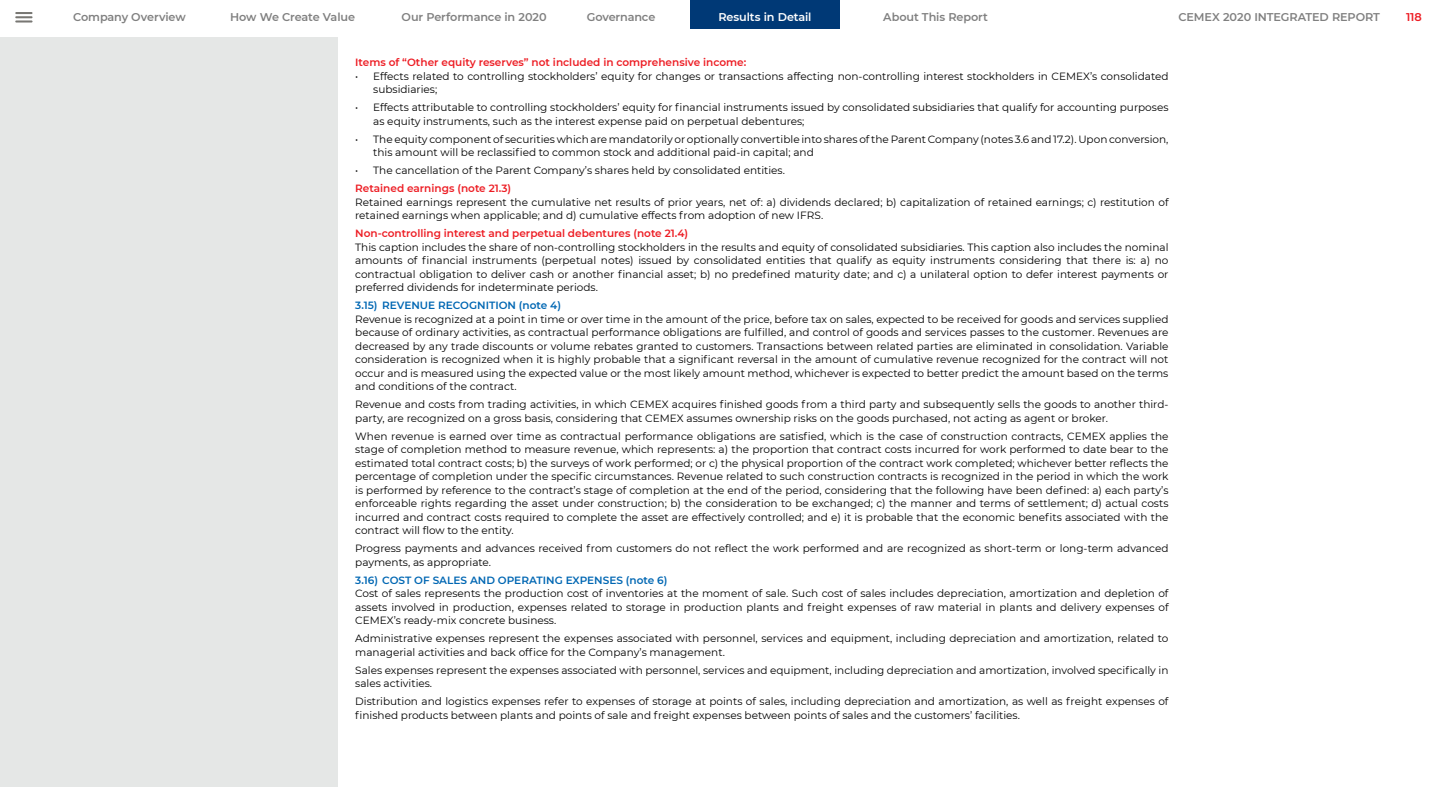
<style>
.page{position:relative;width:1440px;height:810px;background:#fff}
.page>*{position:absolute;margin:0;border:0;box-sizing:border-box;transform-origin:0 0}
.t1{font:600 11.25px "Montserrat";letter-spacing:-.01em;color:#808080}
.t2{font:600 11.25px "Montserrat";letter-spacing:-.01em;color:#fff}
.t3{font:600 11.25px "Montserrat";color:#ed1d24}
.t4{font:10.5px/13.5px "Montserrat";color:#000}
.t5{font:600 10.5px "Montserrat";color:#ed1d24}
.t6{font:600 10.5px "Montserrat";color:#0067b3}
</style>
<div class="page">
<svg style="left:15px;top:12px;width:18px;height:6px"></svg>
<hr style="left:15px;top:20px;width:18px;height:3px;background:#787773">
<div style="left:690px;top:0;width:150px;height:28px;background:#003976"></div>
<div style="left:0;top:38px;width:337px;height:750px;background:#e5e7e6"></div>
<p class="t1" style="left:73px;top:9px;width:114px">Company Overview</p>
<p class="t1" style="left:230px;top:9px;width:126px">How We Create Value</p>
<p class="t1" style="left:402px;top:9px;width:147px">Our Performance in 2020</p>
<p class="t1" style="left:587px;top:9px;width:70px">Governance</p>
<p class="t2" style="left:718px;top:9px;width:95px">Results in Detail</p>
<p class="t1" style="left:883px;top:9px;width:106px">About This Report</p>
<p class="t1" style="left:1178px;top:9px;width:203px">CEMEX 2020 INTEGRATED REPORT</p>
<p class="t3" style="left:1406px;top:9px;width:17px">118</p>
<p class="t5" style="left:355px;top:55px;width:393px">Items of “Other equity reserves” not included in comprehensive income:</p>
<p class="t4" style="left:373px;top:69px;width:797px;text-indent:-18px">• Effects related to controlling stockholders’ equity for changes or transactions affecting non-controlling interest stockholders in CEMEX’s consolidated subsidiaries;</p>
<p class="t4" style="left:373px;top:101px;width:797px;text-indent:-18px">• Effects attributable to controlling stockholders’ equity for financial instruments issued by consolidated subsidiaries that qualify for accounting purposes as equity instruments, such as the interest expense paid on perpetual debentures;</p>
<p class="t4" style="left:373px;top:132px;width:797px;text-indent:-18px">• The equity component of securities which are mandatorily or optionally convertible into shares of the Parent Company (notes 3.6 and 17.2). Upon conversion, this amount will be reclassified to common stock and additional paid-in capital; and</p>
<p class="t4" style="left:355px;top:164px;width:431px">• The cancellation of the Parent Company’s shares held by consolidated entities.</p>
<p class="t5" style="left:355px;top:181px;width:158px">Retained earnings (note 21.3)</p>
<p class="t4" style="left:355px;top:195px;width:815px">Retained earnings represent the cumulative net results of prior years, net of: a) dividends declared; b) capitalization of retained earnings; c) restitution of retained earnings when applicable; and d) cumulative effects from adoption of new IFRS.</p>
<p class="t5" style="left:355px;top:226px;width:334px">Non-controlling interest and perpetual debentures (note 21.4)</p>
<p class="t4" style="left:355px;top:240px;width:815px;text-align:justify">This caption includes the share of non-controlling stockholders in the results and equity of consolidated subsidiaries. This caption also includes the nominal amounts of financial instruments (perpetual notes) issued by consolidated entities that qualify as equity instruments considering that there is: a) no contractual obligation to deliver cash or another financial asset; b) no predefined maturity date; and c) a unilateral option to defer interest payments or preferred dividends for indeterminate periods.</p>
<p class="t6" style="left:355px;top:298px;width:207px">3.15) REVENUE RECOGNITION (note 4)</p>
<p class="t4" style="left:355px;top:312px;width:815px;text-align:justify">Revenue is recognized at a point in time or over time in the amount of the price, before tax on sales, expected to be received for goods and services supplied because of ordinary activities, as contractual performance obligations are fulfilled, and control of goods and services passes to the customer. Revenues are decreased by any trade discounts or volume rebates granted to customers. Transactions between related parties are eliminated in consolidation. Variable consideration is recognized when it is highly probable that a significant reversal in the amount of cumulative revenue recognized for the contract will not occur and is measured using the expected value or the most likely amount method, whichever is expected to better predict the amount based on the terms and conditions of the contract.</p>
<p class="t4" style="left:355px;top:398px;width:815px">Revenue and costs from trading activities, in which CEMEX acquires finished goods from a third party and subsequently sells the goods to another third&shy;party, are recognized on a gross basis, considering that CEMEX assumes ownership risks on the goods purchased, not acting as agent or broker.</p>
<p class="t4" style="left:355px;top:429px;width:815px;text-align:justify">When revenue is earned over time as contractual performance obligations are satisfied, which is the case of construction contracts, CEMEX applies the stage of completion method to measure revenue, which represents: a) the proportion that contract costs incurred for work performed to date bear to the estimated total contract costs; b) the surveys of work performed; or c) the physical proportion of the contract work completed; whichever better reflects the percentage of completion under the specific circumstances. Revenue related to such construction contracts is recognized in the period in which the work is performed by reference to the contract’s stage of completion at the end of the period, considering that the following have been defined: a) each party’s enforceable rights regarding the asset under construction; b) the consideration to be exchanged; c) the manner and terms of settlement; d) actual costs incurred and contract costs required to complete the asset are effectively controlled; and e) it is probable that the economic benefits associated with the contract will flow to the entity.</p>
<p class="t4" style="left:355px;top:542px;width:815px">Progress payments and advances received from customers do not reflect the work performed and are recognized as short-term or long-term advanced payments, as appropriate.</p>
<p class="t6" style="left:355px;top:573px;width:314px">3.16) COST OF SALES AND OPERATING EXPENSES (note 6)</p>
<p class="t4" style="left:355px;top:587px;width:815px;text-align:justify">Cost of sales represents the production cost of inventories at the moment of sale. Such cost of sales includes depreciation, amortization and depletion of assets involved in production, expenses related to storage in production plants and freight expenses of raw material in plants and delivery expenses of CEMEX’s ready-mix concrete business.</p>
<p class="t4" style="left:355px;top:632px;width:815px">Administrative expenses represent the expenses associated with personnel, services and equipment, including depreciation and amortization, related to managerial activities and back office for the Company’s management.</p>
<p class="t4" style="left:355px;top:663px;width:815px">Sales expenses represent the expenses associated with personnel, services and equipment, including depreciation and amortization, involved specifically in sales activities.</p>
<p class="t4" style="left:355px;top:695px;width:815px">Distribution and logistics expenses refer to expenses of storage at points of sales, including depreciation and amortization, as well as freight expenses of finished products between plants and points of sale and freight expenses between points of sales and the customers’ facilities.</p>
</div>
